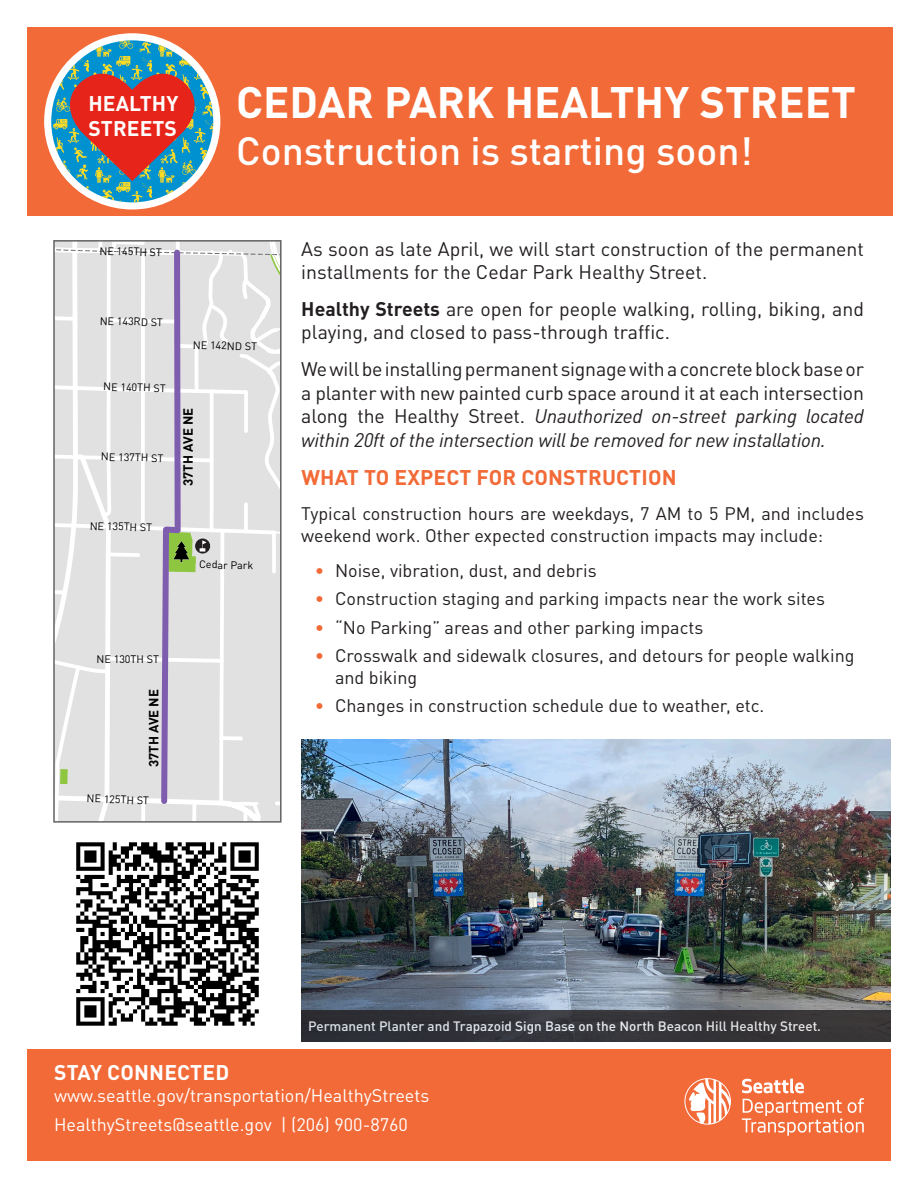
<style>
.page{position:relative;width:918px;height:1188px;background:#fff}
.page>*{position:absolute;margin:0;border:0;box-sizing:border-box;transform-origin:0 0}
.t1{font:700 43.5px "DIN Pro";color:#fff}
.t2{font:500 39px "DIN Pro";color:#fff}
.Footer_Heading{font:700 21px/25.2px "DIN Pro";letter-spacing:.005em;color:#fff}
.Heading_2{font:700 21px "DIN Pro";letter-spacing:.01em;color:#f26a37}
.Body{font:19.5px/23.4px "DIN Pro";color:#231f20}
.Heading_2-2{font:18px/21.6px "DIN Pro";color:#231f20}
.Footer_Text{font:18px "DIN Pro";color:#fff}
.t3{font:500 13.5px "DIN Pro";color:#fff}
.t4{font:700 13.2px "DIN Pro";color:#000}
.t5{font:10.8px "DIN Pro";color:#000}
.s1{font-weight:700}
.s2{font-style:italic}
.s3{color:#f26a37}
</style>
<div class="page">
<div style="left:27px;top:1050px;width:864px;height:111px;background:#f26a37"></div>
<svg style="left:742px;top:1079px;width:122px;height:57px"></svg>
<div style="left:685px;top:1078px;width:46px;height:46px;border:1px solid #fff;border-radius:50%"></div>
<svg style="left:689px;top:1079px;width:41px;height:45px"></svg>
<div style="left:27px;top:27px;width:865px;height:189px;background:#f26a37"></div>
<img style="left:76px;top:842px;width:183px;height:184px">
<img style="left:301px;top:740px;width:590px;height:270px">
<svg style="left:56px;top:243px;width:223px;height:577px;background:#e0e0e1"></svg>
<div style="left:53px;top:240px;width:229px;height:583px;border:2px solid #636366"></div>
<div style="left:301px;top:1010px;width:590px;height:31px;background:#343337"></div>
<div style="left:44px;top:33px;width:176px;height:177px;border:9px solid #fff;border-radius:50%"></div>
<svg style="left:51px;top:40px;width:162px;height:162px;background:#34a1af"></svg>
<svg style="left:65px;top:59px;width:135px;height:122px;background:#945f62"></svg>
<p class="Footer_Heading" style="left:88px;top:88px;width:91px">HEALTHY<br>STREETS</p>
<p class="t1" style="left:236px;top:66px;width:621px">CEDAR PARK HEALTHY STREET</p>
<p class="t2" style="left:236px;top:119px;width:518px">Construction is starting soon!</p>
<p class="t5" style="left:100px;top:242px;width:64px;rotate:2deg">NE 145TH ST</p>
<p class="t5" style="left:100px;top:312px;width:65px;rotate:2deg">NE 143RD ST</p>
<p class="t5" style="left:104px;top:378px;width:64px;rotate:2deg">NE 140TH ST</p>
<p class="t5" style="left:101px;top:448px;width:64px;rotate:2deg">NE 137TH ST</p>
<p class="t5" style="left:90px;top:517px;width:64px;rotate:2deg">NE 135TH ST</p>
<p class="t5" style="left:193px;top:336px;width:66px;rotate:2deg">NE 142ND ST</p>
<p class="t4" style="left:177px;top:486px;width:79px;rotate:-90deg">37TH AVE NE</p>
<p class="t5" style="left:199px;top:556px;width:56px;rotate:1deg">Cedar Park</p>
<p class="t5" style="left:97px;top:650px;width:64px">NE 130TH ST</p>
<p class="t4" style="left:143px;top:767px;width:79px;rotate:-90deg">37TH AVE NE</p>
<p class="t5" style="left:87px;top:790px;width:64px;rotate:2deg">NE 125TH ST</p>
<p class="Body" style="left:301px;top:235px;width:564px">As soon as late April, we will start construction of the permanent installments for the Cedar Park Healthy Street.</p>
<p class="Body" style="left:301px;top:295px;width:564px"><span class="s1">Healthy Streets</span> are open for people walking, rolling, biking, and playing, and closed to pass-through traffic.</p>
<p class="Body" style="left:301px;top:356px;width:564px;text-align:justify">We will be installing permanent signage with a concrete block base or a planter with new painted curb space around it at each intersection along the Healthy Street. <span class="s2">Unauthorized on-street parking located within 20ft of the intersection will be removed for new installation.</span></p>
<p class="Heading_2" style="left:301px;top:460px;width:377px">WHAT TO EXPECT FOR CONSTRUCTION</p>
<p class="Heading_2-2" style="left:301px;top:501px;width:564px">Typical construction hours are weekdays, 7 AM to 5 PM, and includes weekend work. Other expected construction impacts may include:</p>
<p class="Heading_2-2" style="left:315px;top:558px;width:283px"><span class="s3">•</span> Noise, vibration, dust, and debris</p>
<p class="Heading_2-2" style="left:315px;top:586px;width:512px"><span class="s3">•</span> Construction staging and parking impacts near the work sites</p>
<p class="Heading_2-2" style="left:315px;top:615px;width:390px"><span class="s3">•</span> “No Parking” areas and other parking impacts</p>
<p class="Heading_2-2" style="left:335px;top:643px;width:521px;text-indent:-20px"><span class="s3">•</span> Crosswalk and sidewalk closures, and detours for people walking and biking</p>
<p class="Heading_2-2" style="left:315px;top:693px;width:451px"><span class="s3">•</span> Changes in construction schedule due to weather, etc.</p>
<p class="t3" style="left:308px;top:1015px;width:515px">Permanent Planter and Trapazoid Sign Base on the North Beacon Hill Healthy Street.</p>
<p class="Footer_Heading" style="left:54px;top:1058px;width:177px">STAY CONNECTED</p>
<p class="Footer_Text" style="left:54px;top:1082px;width:377px">www.seattle.gov/transportation/HealthyStreets</p>
<p class="Footer_Text" style="left:54px;top:1110px;width:355px">HealthyStreets@seattle.gov | (206) 900-8760</p>
</div>
